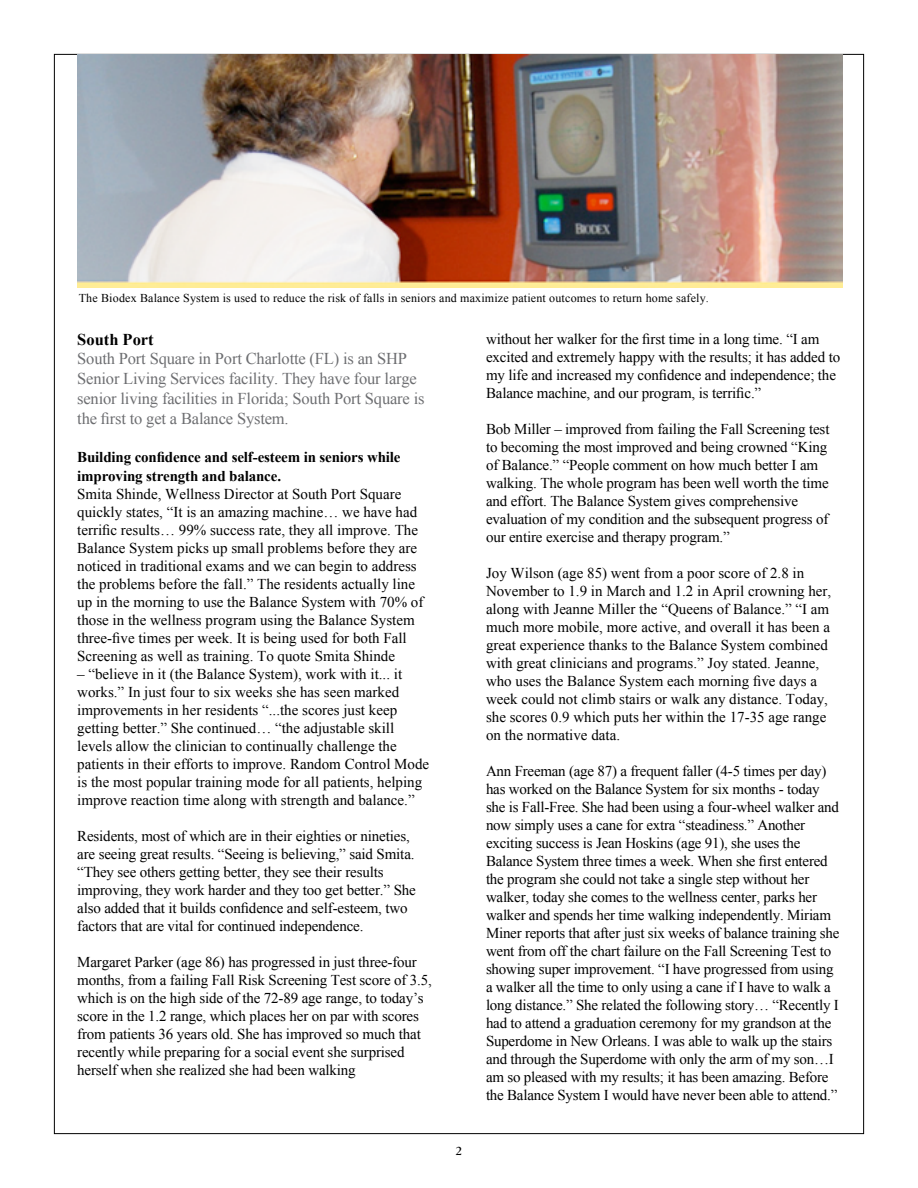
<style>
.page{position:relative;width:918px;height:1188px;background:#fff}
.page>*{position:absolute;margin:0;border:0;box-sizing:border-box;transform-origin:0 0}
.t1{font:16.5px/19.8px "Times New Roman";letter-spacing:-.01em;color:#6d6e71}
.t2{font:700 16.5px "Times New Roman";color:#000}
.t3{font:15px/18px "Times New Roman";letter-spacing:-.01em;color:#000}
.t4{font:700 15px/19.8px "Times New Roman";letter-spacing:-.01em;color:#000}
.t5{font:700 13.5px "Garamond Three";color:#000}
.t6{font:12px "Times New Roman";letter-spacing:.015em;color:#000}
</style>
<div class="page">
<img style="left:77px;top:54px;width:765px;height:234px">
<p class="t6" style="left:79px;top:290px;width:632px">The Biodex Balance System is used to reduce the risk of falls in seniors and maximize patient outcomes to return home safely.</p>
<p class="t2" style="left:77px;top:328px;width:78px">South Port</p>
<p class="t1" style="left:77px;top:349px;width:349px">South Port Square in Port Charlotte (FL) is an SHP Senior Living Services facility. They have four large senior living facilities in Florida; South Port Square is the first to get a Balance System.</p>
<p class="t4" style="left:77px;top:446px;width:325px">Building confidence and self-esteem in seniors while improving strength and balance.</p>
<p class="t3" style="left:77px;top:485px;width:348px">Smita Shinde, Wellness Director at South Port Square quickly states, “It is an amazing machine… we have had terrific results… 99% success rate, they all improve. The Balance System picks up small problems before they are noticed in traditional exams and we can begin to address the problems before the fall.” The residents actually line up in the morning to use the Balance System with 70% of those in the wellness program using the Balance System three-five times per week. It is being used for both Fall Screening as well as training. To quote Smita Shinde</p>
<p class="t3" style="left:77px;top:665px;width:354px">– “believe in it (the Balance System), work with it... it works.” In just four to six weeks she has seen marked improvements in her residents “...the scores just keep getting better.” She continued… “the adjustable skill levels allow the clinician to continually challenge the patients in their efforts to improve. Random Control Mode is the most popular training mode for all patients, helping improve reaction time along with strength and balance.”</p>
<p class="t3" style="left:77px;top:827px;width:340px">Residents, most of which are in their eighties or nineties, are seeing great results. “Seeing is believing,” said Smita. “They see others getting better, they see their results improving, they work harder and they too get better.” She also added that it builds confidence and self-esteem, two factors that are vital for continued independence.</p>
<p class="t3" style="left:77px;top:953px;width:356px">Margaret Parker (age 86) has progressed in just three-four months, from a failing Fall Risk Screening Test score of 3.5, which is on the high side of the 72-89 age range, to today’s score in the 1.2 range, which places her on par with scores from patients 36 years old. She has improved so much that recently while preparing for a social event she surprised herself when she realized she had been walking</p>
<p class="t5" style="left:456px;top:1143px;width:8px">2</p>
<p class="t3" style="left:486px;top:330px;width:356px">without her walker for the first time in a long time. “I am excited and extremely happy with the results; it has added to my life and increased my confidence and independence; the Balance machine, and our program, is terrific.”</p>
<p class="t3" style="left:486px;top:420px;width:345px">Bob Miller – improved from failing the Fall Screening test to becoming the most improved and being crowned “King of Balance.” “People comment on how much better I am walking. The whole program has been well worth the time and effort. The Balance System gives comprehensive evaluation of my condition and the subsequent progress of our entire exercise and therapy program.”</p>
<p class="t3" style="left:486px;top:564px;width:347px">Joy Wilson (age 85) went from a poor score of 2.8 in November to 1.9 in March and 1.2 in April crowning her, along with Jeanne Miller the “Queens of Balance.” “I am much more mobile, more active, and overall it has been a great experience thanks to the Balance System combined with great clinicians and programs.” Joy stated. Jeanne, who uses the Balance System each morning five days a week could not climb stairs or walk any distance. Today, she scores 0.9 which puts her within the 17-35 age range on the normative data.</p>
<p class="t3" style="left:486px;top:762px;width:355px">Ann Freeman (age 87) a frequent faller (4-5 times per day) has worked on the Balance System for six months - today she is Fall-Free. She had been using a four-wheel walker and now simply uses a cane for extra “steadiness.” Another exciting success is Jean Hoskins (age 91), she uses the Balance System three times a week. When she first entered the program she could not take a single step without her walker, today she comes to the wellness center, parks her walker and spends her time walking independently. Miriam Miner reports that after just six weeks of balance training she went from off the chart failure on the Fall Screening Test to showing super improvement. “I have progressed from using a walker all the time to only using a cane if I have to walk a long distance.” She related the following story… “Recently I had to attend a graduation ceremony for my grandson at the Superdome in New Orleans. I was able to walk up the stairs and through the Superdome with only the arm of my son…I am so pleased with my results; it has been amazing. Before the Balance System I would have never been able to attend.”</p>
</div>
